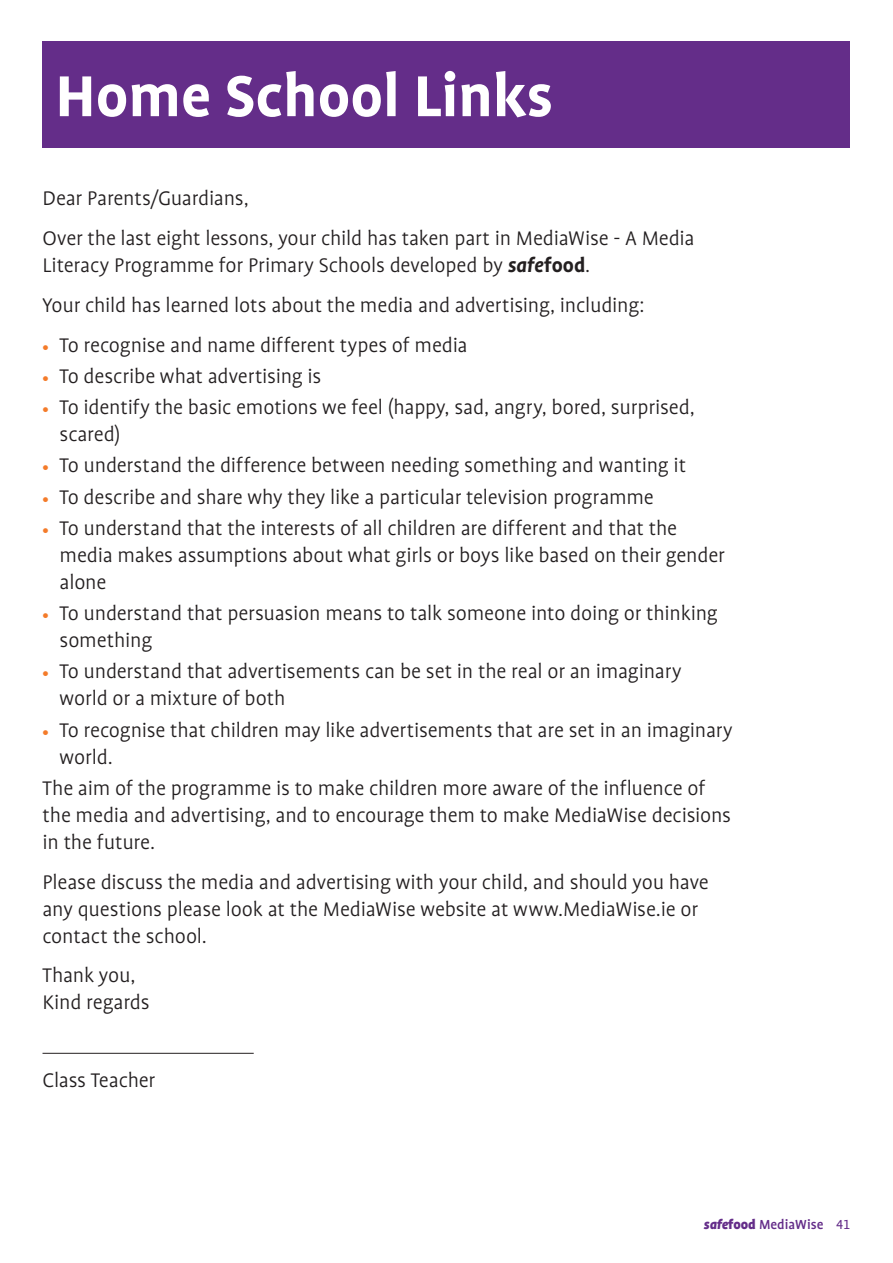
<style>
.page{position:relative;width:893px;height:1263px;background:#fff}
.page>*{position:absolute;margin:0;border:0;box-sizing:border-box;transform-origin:0 0}
.t1{font:700 66px "Profile";color:#fff}
.Body{font:300 22.5px/27px "Profile";letter-spacing:-.01em;color:#231f20}
.t2{font:500 15px "Profile";color:#642d89}
.s1{font-weight:700;font-style:italic}
.s2{font-weight:700}
.s3{font-weight:700;font-size:15px;color:#f47b2a}
.s4{font-weight:900;font-style:italic}
.s5{font-weight:900}
.s6{font-family:"Profile NO";font-weight:400}
</style>
<div class="page">
<div style="left:43px;top:41px;width:807px;height:107px;background:#642d89"></div>
<hr style="left:43px;top:1053px;width:211px;height:1px;background:#231f20">
<p class="t1" style="left:55px;top:60px;width:499px">Home School Links</p>
<p class="Body" style="left:43px;top:185px;width:208px">Dear Parents/Guardians,</p>
<p class="Body" style="left:43px;top:225px;width:654px">Over the last eight lessons, your child has taken part in MediaWise - A Media<br>Literacy Programme for Primary Schools developed by <span class="s1">safe</span><span class="s2">food</span>.</p>
<p class="Body" style="left:43px;top:292px;width:603px">Your child has learned lots about the media and advertising, including:</p>
<p class="Body" style="left:43px;top:331px;width:427px"><span class="s3">•</span> To recognise and name different types of media</p>
<p class="Body" style="left:43px;top:363px;width:280px"><span class="s3">•</span> To describe what advertising is</p>
<p class="Body" style="left:60px;top:394px;width:637px;text-indent:-17px"><span class="s3">•</span> To identify the basic emotions we feel (happy, sad, angry, bored, surprised, scared)</p>
<p class="Body" style="left:43px;top:452px;width:645px"><span class="s3">•</span> To understand the difference between needing something and wanting it</p>
<p class="Body" style="left:43px;top:483px;width:613px"><span class="s3">•</span> To describe and share why they like a particular television programme</p>
<p class="Body" style="left:60px;top:515px;width:667px;text-indent:-17px"><span class="s3">•</span> To understand that the interests of all children are different and that the media makes assumptions about what girls or boys like based on their gender alone</p>
<p class="Body" style="left:60px;top:600px;width:660px;text-indent:-17px"><span class="s3">•</span> To understand that persuasion means to talk someone into doing or thinking something</p>
<p class="Body" style="left:60px;top:658px;width:624px;text-indent:-17px"><span class="s3">•</span> To understand that advertisements can be set in the real or an imaginary world or a mixture of both</p>
<p class="Body" style="left:60px;top:716px;width:675px;text-indent:-17px"><span class="s3">•</span> To recognise that children may like advertisements that are set in an imaginary world.</p>
<p class="Body" style="left:43px;top:775px;width:690px">The aim of the programme is to make children more aware of the influence of the media and advertising, and to encourage them to make MediaWise decisions in the future.</p>
<p class="Body" style="left:43px;top:868px;width:668px">Please discuss the media and advertising with your child, and should you have any questions please look at the MediaWise website at www.MediaWise.ie or contact the school.</p>
<p class="Body" style="left:43px;top:962px;width:109px">Thank you,<br>Kind regards</p>
<p class="Body" style="left:43px;top:1067px;width:114px">Class Teacher</p>
<p class="t2" style="left:704px;top:1217px;width:148px"><span class="s4">safe</span><span class="s5">food</span> MediaWise <span class="s6">41</span></p>
</div>
